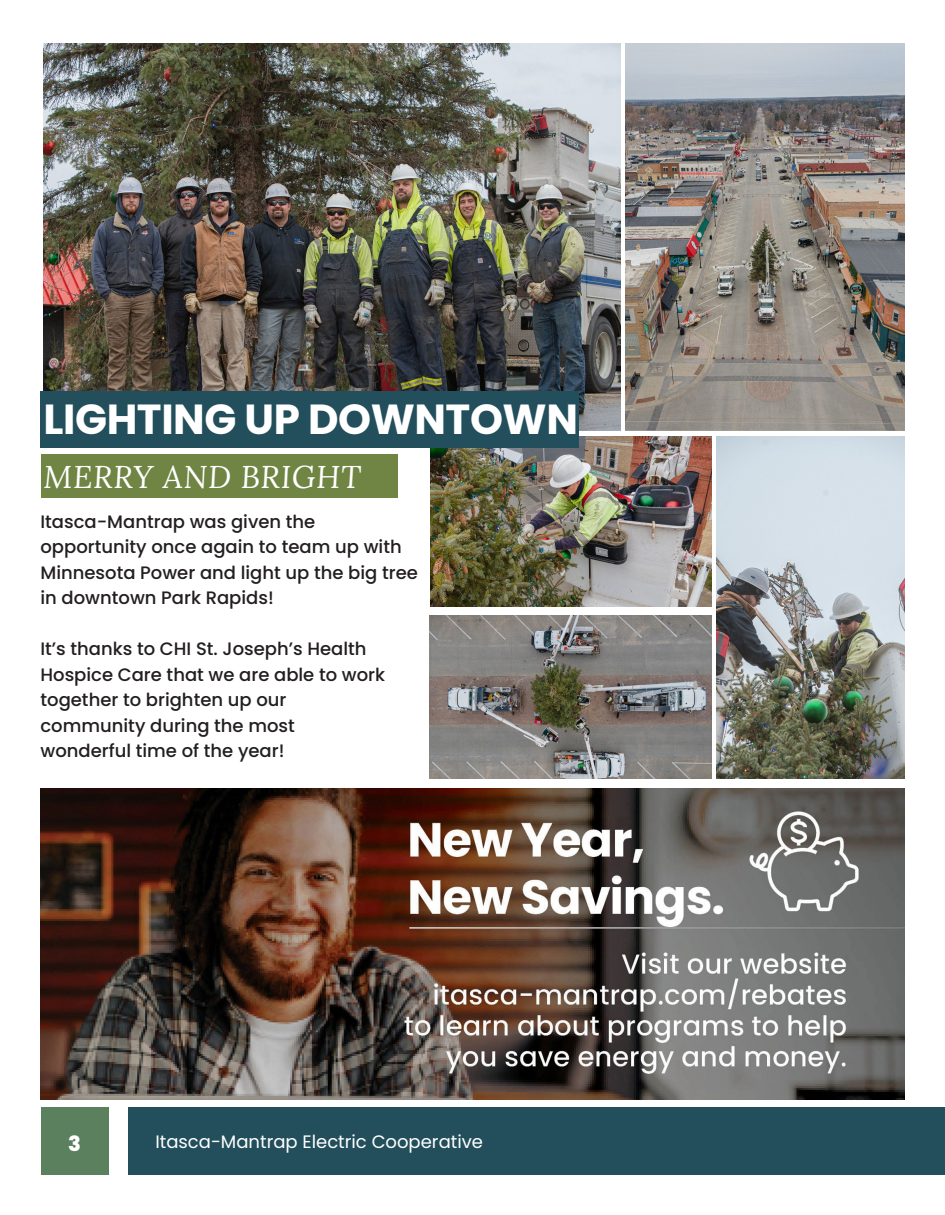
<style>
.page{position:relative;width:945px;height:1215px;background:#fff}
.page>*{position:absolute;margin:0;border:0;box-sizing:border-box;transform-origin:0 0}
.Subheader{font:700 42px "Poppins";letter-spacing:-.01em;color:#fff}
.Subheader-2{font:italic 31.5px "Lora";letter-spacing:.02em;color:#fff}
.t1{font:800 21px "Poppins";color:#fff}
.t2{font:500 18px/25.5px "Poppins";color:#231f20}
.t3{font:18px "Poppins";color:#fff}
</style>
<div class="page">
<div style="left:129px;top:1107px;width:816px;height:67px;background:#224f5b"></div>
<div style="left:41px;top:1107px;width:67px;height:67px;background:#5b805e"></div>
<img style="left:626px;top:44px;width:278px;height:386px">
<img style="left:430px;top:437px;width:281px;height:169px">
<img style="left:429px;top:615px;width:282px;height:163px">
<img style="left:44px;top:44px;width:577px;height:386px">
<img style="left:717px;top:437px;width:187px;height:341px">
<img style="left:40px;top:789px;width:864px;height:311px">
<div style="left:41px;top:454px;width:356px;height:43px;background:#708544"></div>
<div style="left:40px;top:391px;width:539px;height:57px;background:#224f5b"></div>
<p class="Subheader" style="left:44px;top:395px;width:536px">LIGHTING UP DOWNTOWN</p>
<p class="Subheader-2" style="left:44px;top:455px;width:319px">MERRY AND BRIGHT</p>
<p class="t2" style="left:40px;top:509px;width:276px">Itasca-Mantrap was given the</p>
<p class="t2" style="left:40px;top:534px;width:379px">opportunity once again to team up with<br>Minnesota Power and light up the big tree in downtown Park Rapids!</p>
<p class="t2" style="left:40px;top:636px;width:328px">It’s thanks to CHI St. Joseph’s Health</p>
<p class="t2" style="left:40px;top:662px;width:346px">Hospice Care that we are able to work together to brighten up our</p>
<p class="t2" style="left:40px;top:713px;width:256px">community during the most</p>
<p class="t2" style="left:40px;top:738px;width:246px">wonderful time of the year!</p>
<p class="t1" style="left:68px;top:1131px;width:14px">3</p>
<p class="t3" style="left:155px;top:1131px;width:329px">Itasca-Mantrap Electric Cooperative</p>
</div>
